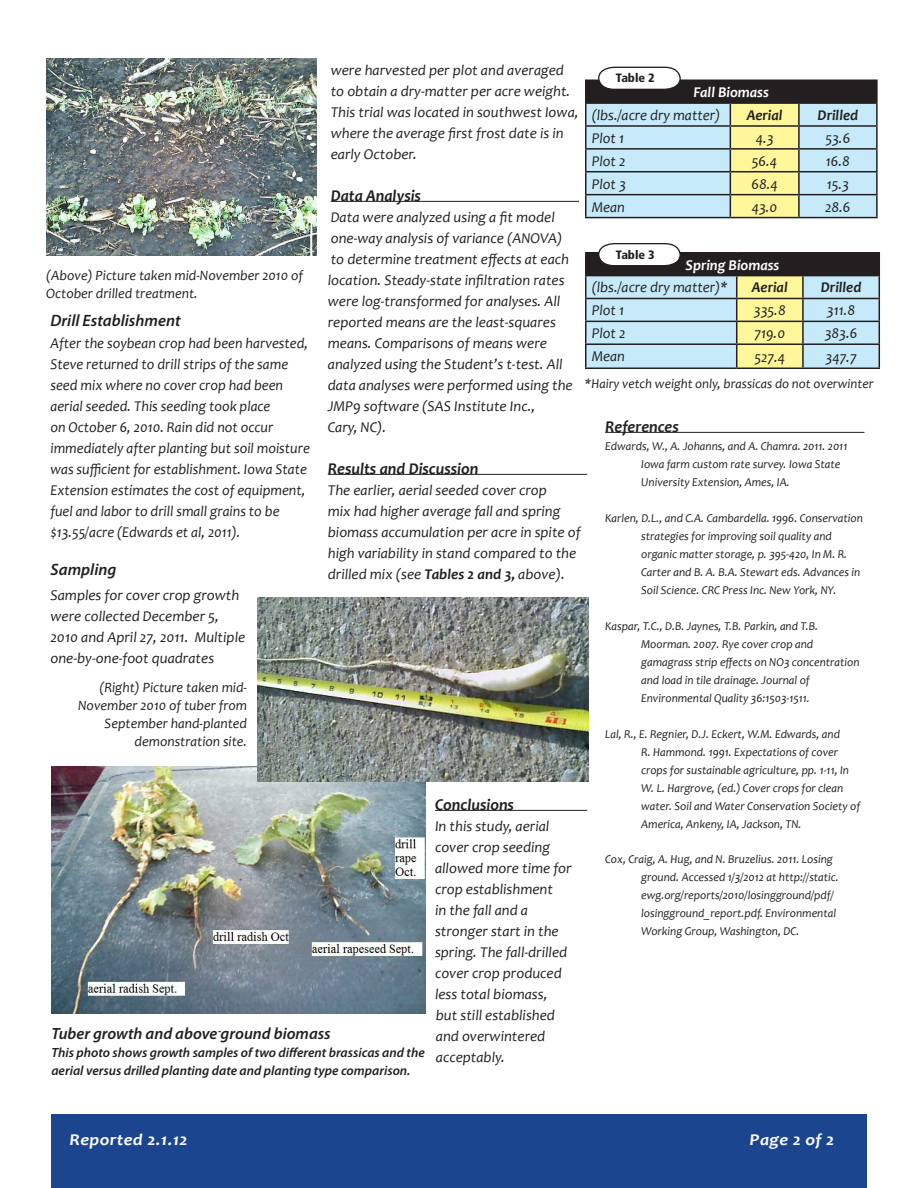
<style>
.page{position:relative;width:918px;height:1188px;background:#fff}
.page>*{position:absolute;margin:0;border:0;box-sizing:border-box;transform-origin:0 0}
.subhead{font:italic 700 16.5px "Candara";color:#231f20}
.New_subsubhead{font:italic 600 16.5px "Myriad Pro";color:#231f20}
.t1{font:italic 700 16.5px "Candara";letter-spacing:.02em;color:#fff;scale:1.1 1}
.New_subsubhead-2{font:italic 600 16.35px "Myriad Pro";color:#231f20}
.Body{font:italic 15px/21px "Candara";color:#231f20}
.Body-2{font:italic 15px/21px "Candara";color:#231f20;scale:.96 1}
.Body-3{font:italic 700 15px "Candara";color:#231f20}
.Body-4{font:italic 700 15px "Candara";color:#fff}
.New_caption{font:italic 14.25px/18px "Candara";color:#231f20}
.New_caption-2{font:italic 13.5px "Candara";color:#231f20}
.New_subsubhead-3{font:italic 600 13.35px/17.9px "Myriad Pro";color:#231f20}
.a_head{font:900 condensed 12.15px "Frutiger";letter-spacing:-.01em;color:#231f20}
.References{font:italic 12px/18px "Candara";color:#231f20}
.s1{font-weight:700}
</style>
<div class="page">
<div style="left:51px;top:1115px;width:816px;height:73px;background:#1b458f"></div>
<hr style="left:331px;top:201px;width:248px;height:1px;background:#231f20">
<hr style="left:328px;top:474px;width:259px;height:1px;background:#231f20">
<hr style="left:435px;top:810px;width:152px;height:1px;background:#231f20">
<hr style="left:605px;top:432px;width:260px;height:1px;background:#231f20">
<img style="left:46px;top:58px;width:270px;height:197px">
<img style="left:51px;top:766px;width:375px;height:247px">
<img style="left:257px;top:598px;width:331px;height:184px">
<hr style="left:799px;top:80px;width:79px;height:1px;background:#231f20">
<hr style="left:876px;top:81px;width:2px;height:21px;background:#231f20">
<hr style="left:799px;top:102px;width:79px;height:2px;background:#231f20">
<hr style="left:876px;top:104px;width:2px;height:21px;background:#231f20">
<hr style="left:799px;top:125px;width:79px;height:2px;background:#231f20">
<hr style="left:876px;top:127px;width:2px;height:21px;background:#231f20">
<hr style="left:799px;top:148px;width:79px;height:2px;background:#231f20">
<hr style="left:876px;top:150px;width:2px;height:21px;background:#231f20">
<hr style="left:799px;top:171px;width:79px;height:1px;background:#231f20">
<hr style="left:876px;top:172px;width:2px;height:22px;background:#231f20">
<hr style="left:799px;top:194px;width:79px;height:1px;background:#231f20">
<hr style="left:876px;top:195px;width:2px;height:22px;background:#231f20">
<hr style="left:799px;top:217px;width:79px;height:1px;background:#231f20">
<hr style="left:585px;top:368px;width:152px;height:1px;background:#231f20">
<hr style="left:737px;top:368px;width:66px;height:1px;background:#231f20">
<hr style="left:803px;top:368px;width:77px;height:1px;background:#231f20">
<svg style="left:585px;top:66px;width:292px;height:152px;background:#b3c3bd"></svg>
<svg style="left:585px;top:243px;width:295px;height:125px;background:#afc0ba"></svg>
<p class="Body" style="left:331px;top:60px;width:249px">were harvested per plot and averaged to obtain a dry-matter per acre weight.<br>This trial was located in southwest Iowa, where the average first frost date is in early October.</p>
<p class="subhead" style="left:331px;top:186px;width:92px">Data Analysis</p>
<p class="Body" style="left:328px;top:207px;width:246px">Data were analyzed using a fit model one-way analysis of variance (ANOVA) to determine treatment effects at each location. Steady-state infiltration rates were log-transformed for analyses. All reported means are the least-squares means. Comparisons of means were analyzed using the Student’s t-test. All data analyses were performed using the JMP9 software (SAS Institute Inc.,<br>Cary, NC).</p>
<p class="subhead" style="left:328px;top:459px;width:152px">Results and Discussion</p>
<p class="Body" style="left:328px;top:480px;width:254px">The earlier, aerial seeded cover crop<br>mix had higher average fall and spring biomass accumulation per acre in spite of high variability in stand compared to the drilled mix (see <span class="s1">Tables 2 and 3,</span> above).</p>
<p class="a_head" style="left:616px;top:71px;width:40px">Table 2</p>
<p class="Body-4" style="left:694px;top:83px;width:77px">Fall Biomass</p>
<p class="Body" style="left:592px;top:105px;width:130px">(lbs./acre dry matter)</p>
<p class="Body-3" style="left:747px;top:106px;width:37px">Aerial</p>
<p class="Body-3" style="left:818px;top:106px;width:42px">Drilled</p>
<p class="Body" style="left:592px;top:128px;width:34px">Plot 1</p>
<p class="Body" style="left:756px;top:128px;width:19px">4.3</p>
<p class="Body" style="left:825px;top:128px;width:26px">53.6</p>
<p class="Body" style="left:592px;top:150px;width:35px">Plot 2</p>
<p class="Body" style="left:752px;top:150px;width:27px">56.4</p>
<p class="Body" style="left:826px;top:150px;width:26px">16.8</p>
<p class="Body" style="left:592px;top:173px;width:36px">Plot 3</p>
<p class="Body" style="left:751px;top:173px;width:28px">68.4</p>
<p class="Body" style="left:827px;top:173px;width:24px">15.3</p>
<p class="Body" style="left:592px;top:196px;width:35px">Mean</p>
<p class="Body" style="left:752px;top:196px;width:27px">43.0</p>
<p class="Body" style="left:825px;top:196px;width:27px">28.6</p>
<p class="a_head" style="left:616px;top:247px;width:40px">Table 3</p>
<p class="Body-4" style="left:686px;top:256px;width:95px">Spring Biomass</p>
<p class="Body" style="left:592px;top:277px;width:138px">(lbs./acre dry matter)*</p>
<p class="Body-3" style="left:752px;top:279px;width:37px">Aerial</p>
<p class="Body-3" style="left:821px;top:279px;width:42px">Drilled</p>
<p class="Body" style="left:592px;top:300px;width:34px">Plot 1</p>
<p class="Body" style="left:754px;top:300px;width:33px">335.8</p>
<p class="Body" style="left:827px;top:300px;width:30px">311.8</p>
<p class="Body" style="left:592px;top:323px;width:35px">Plot 2</p>
<p class="Body" style="left:754px;top:323px;width:32px">719.0</p>
<p class="Body" style="left:825px;top:323px;width:34px">383.6</p>
<p class="Body" style="left:592px;top:346px;width:35px">Mean</p>
<p class="Body" style="left:754px;top:347px;width:32px">527.4</p>
<p class="Body" style="left:826px;top:347px;width:33px">347.7</p>
<p class="New_caption" style="left:46px;top:267px;width:258px">(Above) Picture taken mid-November 2010 of<br>October drilled treatment.</p>
<p class="New_subsubhead" style="left:51px;top:310px;width:132px">Drill Establishment</p>
<p class="Body-2" style="left:51px;top:333px;width:272px">After the soybean crop had been harvested, Steve returned to drill strips of the same seed mix where no cover crop had been aerial seeded. This seeding took place<br>on October 6, 2010. Rain did not occur immediately after planting but soil moisture was sufficient for establishment. Iowa State Extension estimates the cost of equipment, fuel and labor to drill small grains to be $13.55/acre (Edwards et al, 2011).</p>
<p class="New_subsubhead" style="left:51px;top:559px;width:67px">Sampling</p>
<p class="Body" style="left:51px;top:585px;width:196px">Samples for cover crop growth were collected December 5,<br>2010 and April 27, 2011. Multiple one-by-one-foot quadrates</p>
<p class="New_caption-2" style="left:585px;top:375px;width:290px">*Hairy vetch weight only, brassicas do not overwinter</p>
<p class="subhead" style="left:605px;top:417px;width:75px">References</p>
<p class="References" style="left:641px;top:437px;width:208px;text-indent:-36px">Edwards, W., A. Johanns, and A. Chamra. 2011. 2011<br>Iowa farm custom rate survey. Iowa State<br>University Extension, Ames, IA.</p>
<p class="References" style="left:641px;top:509px;width:223px;text-indent:-36px">Karlen, D.L., and C.A. Cambardella. 1996. Conservation strategies for improving soil quality and organic matter storage, p. 395-420, In M. R.<br>Carter and B. A. B.A. Stewart eds. Advances in Soil Science. CRC Press Inc. New York, NY.</p>
<p class="References" style="left:641px;top:617px;width:220px;text-indent:-36px">Kaspar, T.C., D.B. Jaynes, T.B. Parkin, and T.B.<br>Moorman. 2007. Rye cover crop and gamagrass strip effects on NO3 concentration and load in tile drainage. Journal of Environmental Quality 36:1503-1511.</p>
<p class="References" style="left:641px;top:725px;width:221px;text-indent:-36px">Lal, R., E. Regnier, D.J. Eckert, W.M. Edwards, and<br>R. Hammond. 1991. Expectations of cover crops for sustainable agriculture, pp. 1-11, In W. L. Hargrove, (ed.) Cover crops for clean water. Soil and Water Conservation Society of America, Ankeny, IA, Jackson, TN.</p>
<p class="References" style="left:641px;top:850px;width:199px;text-indent:-36px">Cox, Craig, A. Hug, and N. Bruzelius. 2011. Losing ground. Accessed 1/3/2012 at http://static. ewg.org/reports/2010/losingground/pdf/ losingground_report.pdf. Environmental Working Group, Washington, DC.</p>
<p class="New_caption" style="left:78px;top:678px;width:170px;text-align:right">(Right) Picture taken mid-<br>November 2010 of tuber from<br>September hand-planted demonstration site.</p>
<p class="subhead" style="left:435px;top:795px;width:81px">Conclusions</p>
<p class="Body" style="left:435px;top:816px;width:138px">In this study, aerial cover crop seeding allowed more time for crop establishment<br>in the fall and a stronger start in the spring. The fall-drilled cover crop produced less total biomass, but still established and overwintered acceptably.</p>
<p class="New_subsubhead-2" style="left:51px;top:1023px;width:281px">Tuber growth and above-ground biomass</p>
<p class="New_subsubhead-3" style="left:51px;top:1043px;width:375px">This photo shows growth samples of two different brassicas and the aerial versus drilled planting date and planting type comparison.</p>
<p class="t1" style="left:69px;top:1129px;width:109px">Reported 2.1.12</p>
<p class="t1" style="left:750px;top:1129px;width:79px">Page 2 of 2</p>
</div>
